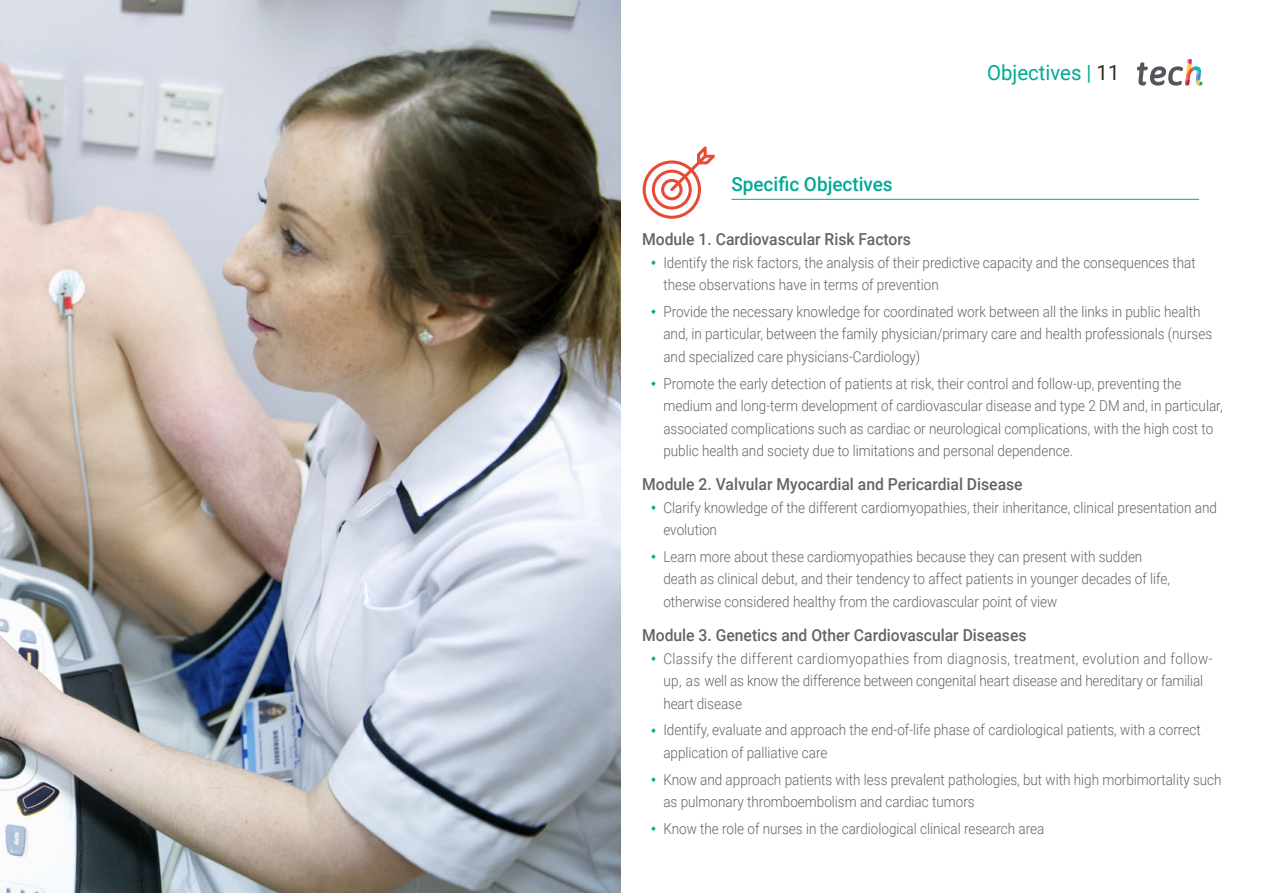
<style>
.page{position:relative;width:1263px;height:893px;background:#fff}
.page>*{position:absolute;margin:0;border:0;box-sizing:border-box;transform-origin:0 0}
.t1{font:21px "Roboto";color:#00a996}
.t2{font:500 19.5px "Roboto";color:#00a996}
.t3{font:500 16.5px "Roboto";color:#61646a;scale:.95 1}
.t4{font:300 15px/22.5px "Roboto";color:#61646a;scale:.9 1}
.s1{color:#312e20}
</style>
<div class="page">
<svg style="left:643px;top:146px;width:72px;height:73px"></svg>
<hr style="left:731px;top:199px;width:468px;height:1px;background:#00a996">
<img style="left:0;top:0;width:621px;height:893px">
<svg style="left:1137px;top:59px;width:65px;height:27px"></svg>
<h2 class="t2" style="left:731px;top:170px;width:163px">Specific Objectives</h2>
<h1 class="t1" style="left:987px;top:57px;width:134px">Objectives | <span class="s1">11</span></h1>
<p class="t3" style="left:642px;top:228px;width:285px">Module 1. Cardiovascular Risk Factors</p>
<p class="t4" style="left:663px;top:250px;width:593px">Identify the risk factors, the analysis of their predictive capacity and the consequences that these observations have in terms of prevention</p>
<p class="t4" style="left:663px;top:300px;width:611px">Provide the necessary knowledge for coordinated work between all the links in public health and, in particular, between the family physician/primary care and health professionals (nurses and specialized care physicians-Cardiology)</p>
<p class="t4" style="left:663px;top:371px;width:623px">Promote the early detection of patients at risk, their control and follow-up, preventing the medium and long-term development of cardiovascular disease and type 2 DM and, in particular, associated complications such as cardiac or neurological complications, with the high cost to public health and society due to limitations and personal dependence.</p>
<p class="t3" style="left:642px;top:473px;width:402px">Module 2. Valvular Myocardial and Pericardial Disease</p>
<p class="t4" style="left:663px;top:496px;width:617px">Clarify knowledge of the different cardiomyopathies, their inheritance, clinical presentation and evolution</p>
<p class="t4" style="left:663px;top:545px;width:564px">Learn more about these cardiomyopathies because they can present with sudden death as clinical debut, and their tendency to affect patients in younger decades of life, otherwise considered healthy from the cardiovascular point of view</p>
<p class="t3" style="left:642px;top:624px;width:406px">Module 3. Genetics and Other Cardiovascular Diseases</p>
<p class="t4" style="left:663px;top:646px;width:612px">Classify the different cardiomyopathies from diagnosis, treatment, evolution and follow&shy;up, as well as know the difference between congenital heart disease and hereditary or familial heart disease</p>
<p class="t4" style="left:663px;top:718px;width:598px">Identify, evaluate and approach the end-of-life phase of cardiological patients, with a correct application of palliative care</p>
<p class="t4" style="left:663px;top:767px;width:622px">Know and approach patients with less prevalent pathologies, but with high morbimortality such as pulmonary thromboembolism and cardiac tumors</p>
<p class="t4" style="left:663px;top:817px;width:425px">Know the role of nurses in the cardiological clinical research area</p>
</div>
